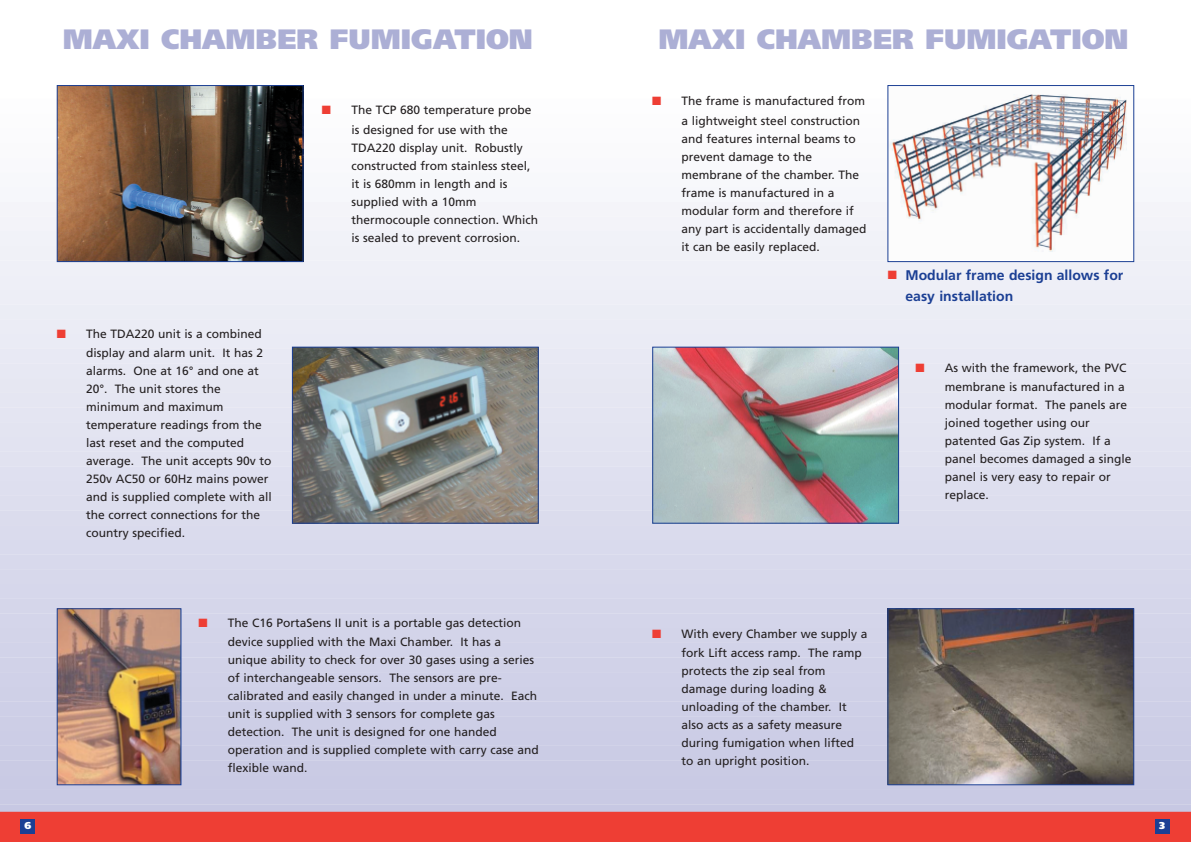
<style>
.page{position:relative;width:1191px;height:842px;background:#fff}
.page>*{position:absolute;margin:0;border:0;box-sizing:border-box;transform-origin:0 0}
.t1{font:900 28px "Frutiger";color:#acafd5}
.t2{font:700 14px/21.3px "Frutiger";color:#1b3f94}
.t3{font:12px/18px "Frutiger";color:#231f20}
.t4{font:900 10px "Frutiger";color:#fff}
.s1{color:#ee3e34}
</style>
<div class="page">
<div style="left:0;top:802px;width:1191px;height:19px;background:linear-gradient(to right,#c7c8e3,#c7c8e3)"></div>
<div style="left:0;top:788px;width:1191px;height:18px;background:#c9cae4"></div>
<div style="left:0;top:773px;width:1191px;height:19px;background:#c9cae4"></div>
<div style="left:0;top:758px;width:1191px;height:19px;background:#cacbe4"></div>
<div style="left:0;top:744px;width:1191px;height:18px;background:#cbcce5"></div>
<div style="left:0;top:729px;width:1191px;height:19px;background:#cccde6"></div>
<div style="left:0;top:714px;width:1191px;height:19px;background:#cdcee6"></div>
<div style="left:0;top:700px;width:1191px;height:18px;background:#cecfe7"></div>
<div style="left:0;top:685px;width:1191px;height:19px;background:#cfd0e7"></div>
<div style="left:0;top:670px;width:1191px;height:19px;background:#d0d1e8"></div>
<div style="left:0;top:655px;width:1191px;height:19px;background:#d1d2e8"></div>
<div style="left:0;top:641px;width:1191px;height:18px;background:#d2d3e9"></div>
<div style="left:0;top:626px;width:1191px;height:19px;background:#d3d4e9"></div>
<div style="left:0;top:611px;width:1191px;height:19px;background:#d4d5ea"></div>
<div style="left:0;top:597px;width:1191px;height:18px;background:#d5d6ea"></div>
<div style="left:0;top:582px;width:1191px;height:19px;background:#d6d7eb"></div>
<div style="left:0;top:567px;width:1191px;height:19px;background:#d7d8eb"></div>
<div style="left:0;top:553px;width:1191px;height:18px;background:#d8d9ec"></div>
<div style="left:0;top:538px;width:1191px;height:19px;background:#d9daed"></div>
<div style="left:0;top:523px;width:1191px;height:19px;background:#dadbed"></div>
<div style="left:0;top:508px;width:1191px;height:19px;background:#dbdced"></div>
<div style="left:0;top:494px;width:1191px;height:18px;background:#dddeee"></div>
<div style="left:0;top:479px;width:1191px;height:19px;background:#dedfef"></div>
<div style="left:0;top:464px;width:1191px;height:19px;background:#dfe0f0"></div>
<div style="left:0;top:450px;width:1191px;height:18px;background:#e1e2f0"></div>
<div style="left:0;top:435px;width:1191px;height:19px;background:#e2e3f1"></div>
<div style="left:0;top:420px;width:1191px;height:19px;background:#e3e4f1"></div>
<div style="left:0;top:406px;width:1191px;height:18px;background:#e4e5f2"></div>
<div style="left:0;top:391px;width:1191px;height:18px;background:#e5e6f2"></div>
<div style="left:0;top:376px;width:1191px;height:19px;background:#e6e7f2"></div>
<div style="left:0;top:361px;width:1191px;height:19px;background:#e7e8f3"></div>
<div style="left:0;top:347px;width:1191px;height:18px;background:#e8e9f4"></div>
<div style="left:0;top:332px;width:1191px;height:19px;background:#eaebf5"></div>
<div style="left:0;top:317px;width:1191px;height:19px;background:#ebecf5"></div>
<div style="left:0;top:303px;width:1191px;height:18px;background:#ebedf5"></div>
<div style="left:0;top:288px;width:1191px;height:19px;background:#edeef6"></div>
<div style="left:0;top:273px;width:1191px;height:19px;background:#eeeff7"></div>
<div style="left:0;top:258px;width:1191px;height:19px;background:#eff0f7"></div>
<div style="left:0;top:244px;width:1191px;height:18px;background:#f0f1f7"></div>
<div style="left:0;top:229px;width:1191px;height:19px;background:#f1f2f8"></div>
<div style="left:0;top:214px;width:1191px;height:19px;background:#f3f3f9"></div>
<div style="left:0;top:200px;width:1191px;height:18px;background:#f4f4f9"></div>
<div style="left:0;top:185px;width:1191px;height:19px;background:#f6f7fb"></div>
<div style="left:0;top:170px;width:1191px;height:19px;background:#f7f8fb"></div>
<div style="left:0;top:156px;width:1191px;height:18px;background:#f9f9fc"></div>
<div style="left:0;top:141px;width:1191px;height:19px;background:#fafafc"></div>
<div style="left:0;top:126px;width:1191px;height:19px;background:#fbfbfd"></div>
<img style="left:889px;top:94px;width:243px;height:166px">
<div style="left:887px;top:85px;width:247px;height:177px;border:1px solid #1b3f94"></div>
<img style="left:654px;top:349px;width:243px;height:173px">
<div style="left:652px;top:347px;width:247px;height:177px;border:1px solid #1b3f94"></div>
<img style="left:889px;top:610px;width:243px;height:173px">
<div style="left:887px;top:608px;width:247px;height:177px;border:1px solid #1b3f94"></div>
<img style="left:59px;top:87px;width:242px;height:173px">
<div style="left:57px;top:85px;width:246px;height:177px;border:1px solid #1b3f94"></div>
<img style="left:294px;top:349px;width:243px;height:173px">
<div style="left:292px;top:347px;width:247px;height:177px;border:1px solid #1b3f94"></div>
<img style="left:59px;top:610px;width:120px;height:173px">
<div style="left:57px;top:608px;width:124px;height:177px;border:1px solid #1b3f94"></div>
<div style="left:0;top:812px;width:1191px;height:30px;background:#ee3e34"></div>
<div style="left:21px;top:819px;width:14px;height:14px;background:#1b3f94"></div>
<div style="left:1155px;top:819px;width:14px;height:14px;background:#1b3f94"></div>
<h1 class="t1" style="left:63px;top:28px;width:471px">MAXI CHAMBER FUMIGATION</h1>
<h1 class="t1" style="left:658px;top:28px;width:471px">MAXI CHAMBER FUMIGATION</h1>
<p class="t3" style="left:57px;top:325px;width:208px;line-height:19.3px;text-align:right"><span class="s1">■</span> The TDA220 unit is a combined display and alarm unit. It has 2</p>
<p class="t3" style="left:86px;top:363px;width:187px">alarms. One at 16° and one at<br>20°. The unit stores the minimum and maximum temperature readings from the last reset and the computed average. The unit accepts 90v to<br>250v AC50 or 60Hz mains power and is supplied complete with all the correct connections for the country specified.</p>
<p class="t3" style="left:322px;top:102px;width:211px;line-height:19.3px;text-align:center"><span class="s1">■</span> The TCP 680 temperature probe is designed for use with the</p>
<p class="t3" style="left:351px;top:140px;width:188px">TDA220 display unit. Robustly constructed from stainless steel, it is 680mm in length and is supplied with a 10mm thermocouple connection. Which is sealed to prevent corrosion.</p>
<p class="t3" style="left:228px;top:614px;width:295px;line-height:19.3px;text-indent:-29px"><span class="s1">■</span> The C16 PortaSens II unit is a portable gas detection device supplied with the Maxi Chamber. It has a</p>
<p class="t3" style="left:228px;top:652px;width:312px">unique ability to check for over 30 gases using a series of interchangeable sensors. The sensors are pre&shy;calibrated and easily changed in under a minute. Each unit is supplied with 3 sensors for complete gas detection. The unit is designed for one handed operation and is supplied complete with carry case and flexible wand.</p>
<p class="t3" style="left:681px;top:92px;width:185px;line-height:19.3px;text-indent:-29px"><span class="s1">■</span> The frame is manufactured from a lightweight steel construction</p>
<p class="t3" style="left:681px;top:130px;width:186px">and features internal beams to prevent damage to the membrane of the chamber. The frame is manufactured in a modular form and therefore if any part is accidentally damaged it can be easily replaced.</p>
<p class="t2" style="left:905px;top:265px;width:219px;text-indent:-18px"><span class="s1">■</span> Modular frame design allows for easy installation</p>
<p class="t3" style="left:915px;top:359px;width:213px;line-height:19.3px;text-align:right"><span class="s1">■</span> As with the framework, the PVC membrane is manufactured in a</p>
<p class="t3" style="left:944px;top:397px;width:188px">modular format. The panels are joined together using our patented Gas Zip system. If a panel becomes damaged a single panel is very easy to repair or replace.</p>
<p class="t3" style="left:681px;top:625px;width:187px;line-height:19.3px;text-indent:-29px"><span class="s1">■</span> With every Chamber we supply a fork Lift access ramp. The ramp</p>
<p class="t3" style="left:681px;top:663px;width:174px">protects the zip seal from damage during loading &amp; unloading of the chamber. It also acts as a safety measure during fumigation when lifted to an upright position.</p>
<p class="t4" style="left:24px;top:821px;width:8px">6</p>
<p class="t4" style="left:1159px;top:821px;width:7px">3</p>
</div>
